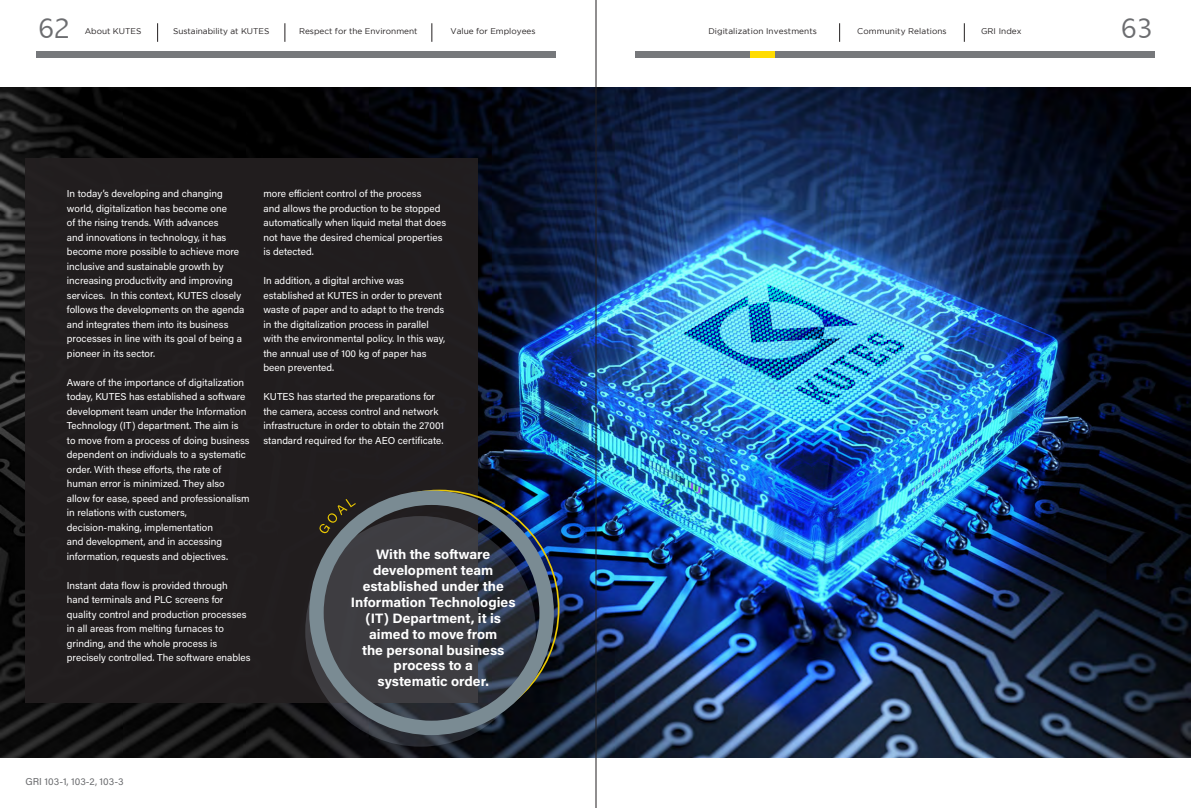
<style>
.page{position:relative;width:1191px;height:808px;background:#fff}
.page>*{position:absolute;margin:0;border:0;box-sizing:border-box;transform-origin:0 0}
.t1{font:300 condensed 30px "Abadi";color:#6c6d70;scale:1.17 1}
.t2{font:700 13.6px/15.9px "Acumin Pro";color:#fff;text-align:center}
.t3{font:10px/14.5px "Acumin Pro";color:#fff}
.t4{font:10px "Acumin Pro";letter-spacing:.005em;color:#6c6d70}
.t5{font:8.3px "Gotham";color:#231f20}
</style>
<div class="page">
<svg style="left:157px;top:23px;width:1px;height:19px"></svg>
<svg style="left:285px;top:23px;width:1px;height:19px"></svg>
<svg style="left:431px;top:23px;width:1px;height:19px"></svg>
<svg style="left:839px;top:23px;width:1px;height:19px"></svg>
<svg style="left:964px;top:23px;width:1px;height:19px"></svg>
<div style="left:36px;top:52px;width:520px;height:6px;background:#76787b"></div>
<div style="left:635px;top:52px;width:520px;height:6px;background:#76787b"></div>
<img style="left:0;top:88px;width:1190px;height:669px">
<hr style="left:595px;top:0;width:1px;height:808px;background:#231f20">
<div style="left:26px;top:158px;width:452px;height:545px;background:#231f20"></div>
<div style="left:750px;top:52px;width:25px;height:6px;background:#ffdc01"></div>
<svg style="left:309px;top:490px;width:245px;height:245px;background:#3d434b"></svg>
<svg style="left:319px;top:499px;width:37px;height:35px"></svg>
<h1 class="t1" style="left:38px;top:10px;width:29px">62</h1>
<p class="t5" style="left:85px;top:27px;width:58px">About KUTES</p>
<p class="t5" style="left:173px;top:27px;width:98px">Sustainability at KUTES</p>
<p class="t5" style="left:299px;top:27px;width:120px">Respect for the Environment</p>
<p class="t5" style="left:450px;top:27px;width:86px">Value for Employees</p>
<p class="t5" style="left:708px;top:27px;width:110px">Digitalization Investments</p>
<p class="t5" style="left:857px;top:27px;width:91px">Community Relations</p>
<p class="t5" style="left:981px;top:27px;width:42px">GRI Index</p>
<h1 class="t1" style="left:1121px;top:11px;width:29px">63</h1>
<p class="t3" style="left:67px;top:186px;width:179px">In today’s developing and changing world, digitalization has become one<br>of the rising trends. With advances<br>and innovations in technology, it has become more possible to achieve more inclusive and sustainable growth by increasing productivity and improving services. In this context, KUTES closely follows the developments on the agenda and integrates them into its business processes in line with its goal of being a pioneer in its sector.</p>
<p class="t3" style="left:67px;top:375px;width:184px">Aware of the importance of digitalization today, KUTES has established a software development team under the Information Technology (IT) department. The aim is to move from a process of doing business dependent on individuals to a systematic order. With these efforts, the rate of human error is minimized. They also allow for ease, speed and professionalism in relations with customers, decision-making, implementation<br>and development, and in accessing information, requests and objectives.</p>
<p class="t3" style="left:67px;top:578px;width:185px">Instant data flow is provided through hand terminals and PLC screens for quality control and production processes in all areas from melting furnaces to grinding, and the whole process is precisely controlled. The software enables</p>
<p class="t3" style="left:263px;top:186px;width:184px">more efficient control of the process<br>and allows the production to be stopped automatically when liquid metal that does not have the desired chemical properties is detected.</p>
<p class="t3" style="left:263px;top:273px;width:183px">In addition, a digital archive was established at KUTES in order to prevent waste of paper and to adapt to the trends in the digitalization process in parallel with the environmental policy. In this way, the annual use of 100 kg of paper has been prevented.</p>
<p class="t3" style="left:263px;top:389px;width:182px">KUTES has started the preparations for the camera, access control and network infrastructure in order to obtain the 27001 standard required for the AEO certificate.</p>
<p class="t2" style="left:351px;top:546px;width:166px">With the software development team established under the<br>Information Technologies (IT) Department, it is aimed to move from<br>the personal business process to a</p>
<p class="t2" style="left:377px;top:673px;width:113px">systematic order.</p>
<p class="t4" style="left:26px;top:774px;width:100px">GRI 103-1, 103-2, 103-3</p>
</div>
